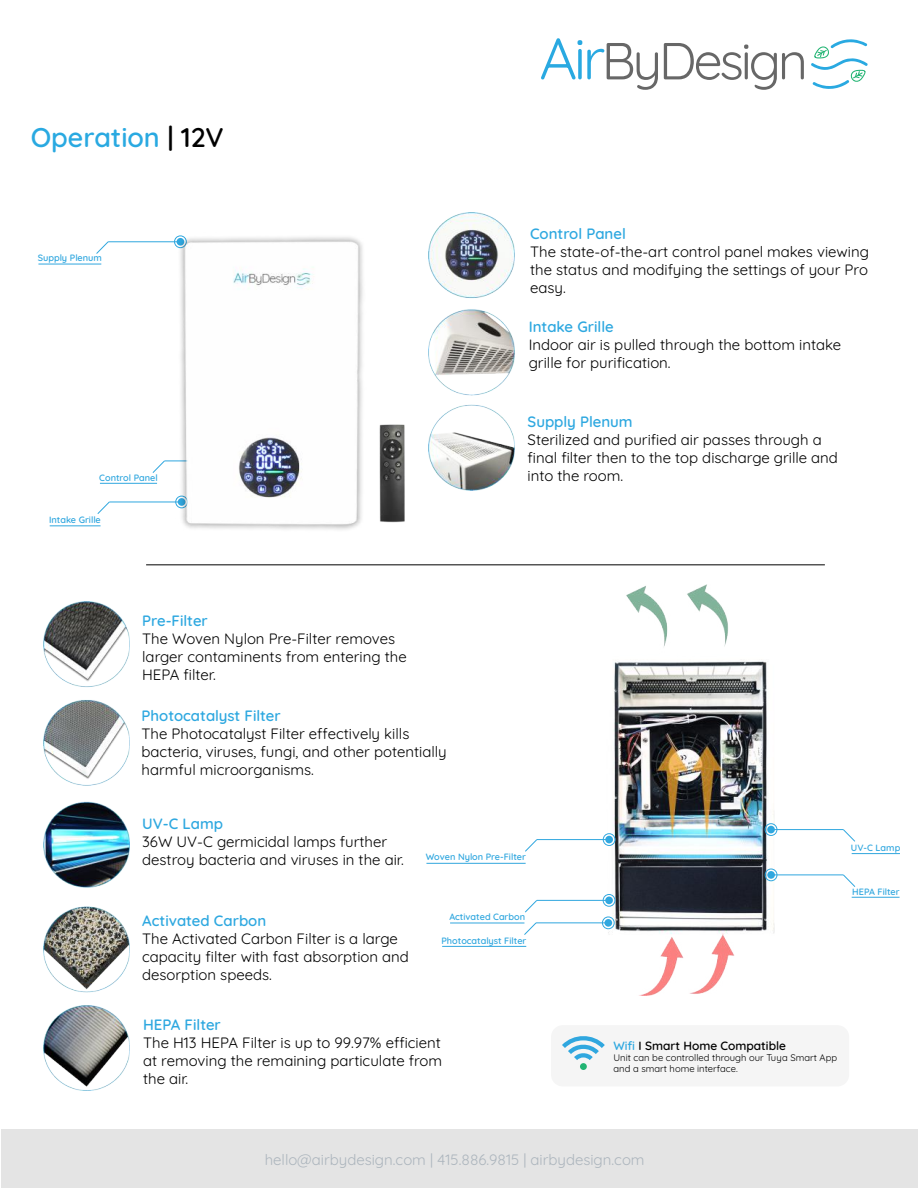
<style>
.page{position:relative;width:918px;height:1188px;background:#fff}
.page>*{position:absolute;margin:0;border:0;box-sizing:border-box;transform-origin:0 0}
.t1{font:52.05px "Quicksand";letter-spacing:-.06em;color:#676767}
.t2{font:600 27px "Quicksand";color:#29a9e1}
.t3{font:15px/18px "Quicksand";color:#000}
.t4{font:600 15px "Quicksand";color:#2ea8e0}
.t5{font:15px "Quicksand";color:#acb5bd}
.t6{font:600 12px "Quicksand";color:#000}
.t7{font:9.45px/11.4px "Quicksand";color:#000}
.t8{font:600 9.15px "Quicksand";color:#30a7df}
.s1{color:#000}
.s2{font-size:58.5px;color:#29a9e1}
.s3{color:#2ea8e0}
</style>
<div class="page">
<img style="left:578px;top:584px;width:214px;height:412px">
<img style="left:43px;top:602px;width:86px;height:488px">
<div style="left:551px;top:1025px;width:298px;height:61px;background:#f5f5f5;border-radius:12px"></div>
<hr style="left:852px;top:897px;width:48px;height:1px;background:#31a6de">
<hr style="left:442px;top:946px;width:84px;height:1px;background:#31a6de">
<hr style="left:426px;top:863px;width:100px;height:1px;background:#31a6de">
<hr style="left:852px;top:853px;width:48px;height:1px;background:#31a6de">
<hr style="left:450px;top:923px;width:74px;height:1px;background:#31a6de">
<hr style="left:164px;top:461px;width:73px;height:1px;background:#30a7df">
<svg style="left:152px;top:460px;width:13px;height:13px"></svg>
<hr style="left:100px;top:483px;width:57px;height:1px;background:#30a7df">
<hr style="left:109px;top:502px;width:73px;height:1px;background:#30a7df">
<svg style="left:97px;top:501px;width:13px;height:13px"></svg>
<hr style="left:50px;top:525px;width:51px;height:1px;background:#30a7df">
<hr style="left:38px;top:264px;width:63px;height:1px;background:#30a7df">
<div style="left:174px;top:236px;width:13px;height:12px;border:1px solid #30a7df;border-radius:50%"></div>
<hr style="left:108px;top:242px;width:72px;height:1px;background:#30a7df">
<svg style="left:96px;top:241px;width:13px;height:13px"></svg>
<img style="left:429px;top:213px;width:86px;height:278px">
<div style="left:602px;top:917px;width:12px;height:12px;border:1px solid #30a7df;border-radius:50%"></div>
<div style="left:604px;top:919px;width:8px;height:8px;background:#30a7df;border-radius:50%"></div>
<hr style="left:536px;top:923px;width:72px;height:1px;background:#30a7df">
<svg style="left:524px;top:922px;width:13px;height:13px"></svg>
<div style="left:603px;top:894px;width:12px;height:12px;border:1px solid #30a7df;border-radius:50%"></div>
<div style="left:605px;top:897px;width:8px;height:7px;background:#30a7df;border-radius:50%"></div>
<hr style="left:537px;top:900px;width:72px;height:1px;background:#30a7df">
<svg style="left:525px;top:900px;width:12px;height:13px"></svg>
<div style="left:603px;top:834px;width:12px;height:12px;border:1px solid #30a7df;border-radius:50%"></div>
<div style="left:605px;top:836px;width:8px;height:7px;background:#30a7df;border-radius:50%"></div>
<hr style="left:537px;top:839px;width:72px;height:1px;background:#30a7df">
<svg style="left:525px;top:839px;width:12px;height:13px"></svg>
<div style="left:765px;top:869px;width:12px;height:12px;border:1px solid #30a7df;border-radius:50%"></div>
<div style="left:767px;top:871px;width:8px;height:8px;background:#30a7df;border-radius:50%"></div>
<hr style="left:771px;top:875px;width:72px;height:1px;background:#30a7df">
<svg style="left:843px;top:874px;width:12px;height:13px"></svg>
<div style="left:765px;top:824px;width:12px;height:12px;border:1px solid #30a7df;border-radius:50%"></div>
<div style="left:767px;top:826px;width:8px;height:7px;background:#30a7df;border-radius:50%"></div>
<hr style="left:771px;top:829px;width:72px;height:1px;background:#30a7df">
<svg style="left:843px;top:829px;width:12px;height:13px"></svg>
<svg style="left:811px;top:39px;width:57px;height:50px"></svg>
<hr style="left:146px;top:565px;width:679px;height:1px;background:#000">
<img style="left:176px;top:235px;width:229px;height:295px">
<svg style="left:562px;top:1036px;width:43px;height:24px"></svg>
<div style="left:580px;top:1063px;width:7px;height:7px;background:#22b473;border-radius:50%"></div>
<div style="left:1px;top:1130px;width:916px;height:58px;background:#e4e4e4"></div>
<h2 class="t2" style="left:31px;top:117px;width:194px">Operation <span class="s1">| 12V</span></h2>
<p class="t8" style="left:38px;top:251px;width:66px">Supply Plenum</p>
<p class="t8" style="left:99px;top:471px;width:60px">Control Panel</p>
<p class="t8" style="left:49px;top:513px;width:53px">Intake Grille</p>
<p class="t4" style="left:142px;top:610px;width:67px">Pre-Filter</p>
<p class="t3" style="left:142px;top:629px;width:266px">The Woven Nylon Pre-Filter removes larger contaminents from entering the<br>HEPA filter.</p>
<p class="t4" style="left:142px;top:704px;width:141px">Photocatalyst Filter</p>
<p class="t3" style="left:142px;top:723px;width:307px">The Photocatalyst Filter effectively kills bacteria, viruses, fungi, and other potentially harmful microorganisms.</p>
<h1 class="t1" style="left:539px;top:21px;width:270px"><span class="s2">Air</span>ByDesign</h1>
<p class="t4" style="left:530px;top:222px;width:97px">Control Panel</p>
<p class="t3" style="left:530px;top:241px;width:340px;text-align:justify">The state-of-the-art control panel makes viewing the status and modifying the settings of your Pro easy.</p>
<p class="t4" style="left:529px;top:315px;width:86px">Intake Grille</p>
<p class="t3" style="left:529px;top:334px;width:314px">Indoor air is pulled through the bottom intake grille for purification.</p>
<p class="t4" style="left:528px;top:410px;width:107px">Supply Plenum</p>
<p class="t3" style="left:528px;top:429px;width:312px">Sterilized and purified air passes through a final filter then to the top discharge grille and into the room.</p>
<p class="t4" style="left:142px;top:812px;width:82px">UV-C Lamp</p>
<p class="t3" style="left:142px;top:831px;width:263px">36W UV-C germicidal lamps further destroy bacteria and viruses in the air.</p>
<p class="t8" style="left:426px;top:849px;width:102px">Woven Nylon Pre-Filter</p>
<p class="t8" style="left:449px;top:910px;width:77px">Activated Carbon</p>
<p class="t4" style="left:142px;top:909px;width:126px">Activated Carbon</p>
<p class="t3" style="left:142px;top:928px;width:268px">The Activated Carbon Filter is a large capacity filter with fast absorption and desorption speeds.</p>
<p class="t4" style="left:143px;top:1014px;width:79px">HEPA Filter</p>
<p class="t3" style="left:143px;top:1033px;width:301px;text-align:justify">The H13 HEPA Filter is up to 99.97% efficient at removing the remaining particulate from the air.</p>
<p class="t8" style="left:441px;top:933px;width:86px">Photocatalyst Filter</p>
<p class="t8" style="left:851px;top:841px;width:51px">UV-C Lamp</p>
<p class="t8" style="left:852px;top:884px;width:49px">HEPA Filter</p>
<p class="t6" style="left:613px;top:1036px;width:174px"><span class="s3">Wifi</span> I Smart Home Compatible</p>
<p class="t7" style="left:613px;top:1051px;width:225px">Unit can be controlled through our Tuya Smart App and a smart home interface.</p>
<p class="t5" style="left:265px;top:1148px;width:381px">hello@airbydesign.com | 415.886.9815 | airbydesign.com</p>
</div>
